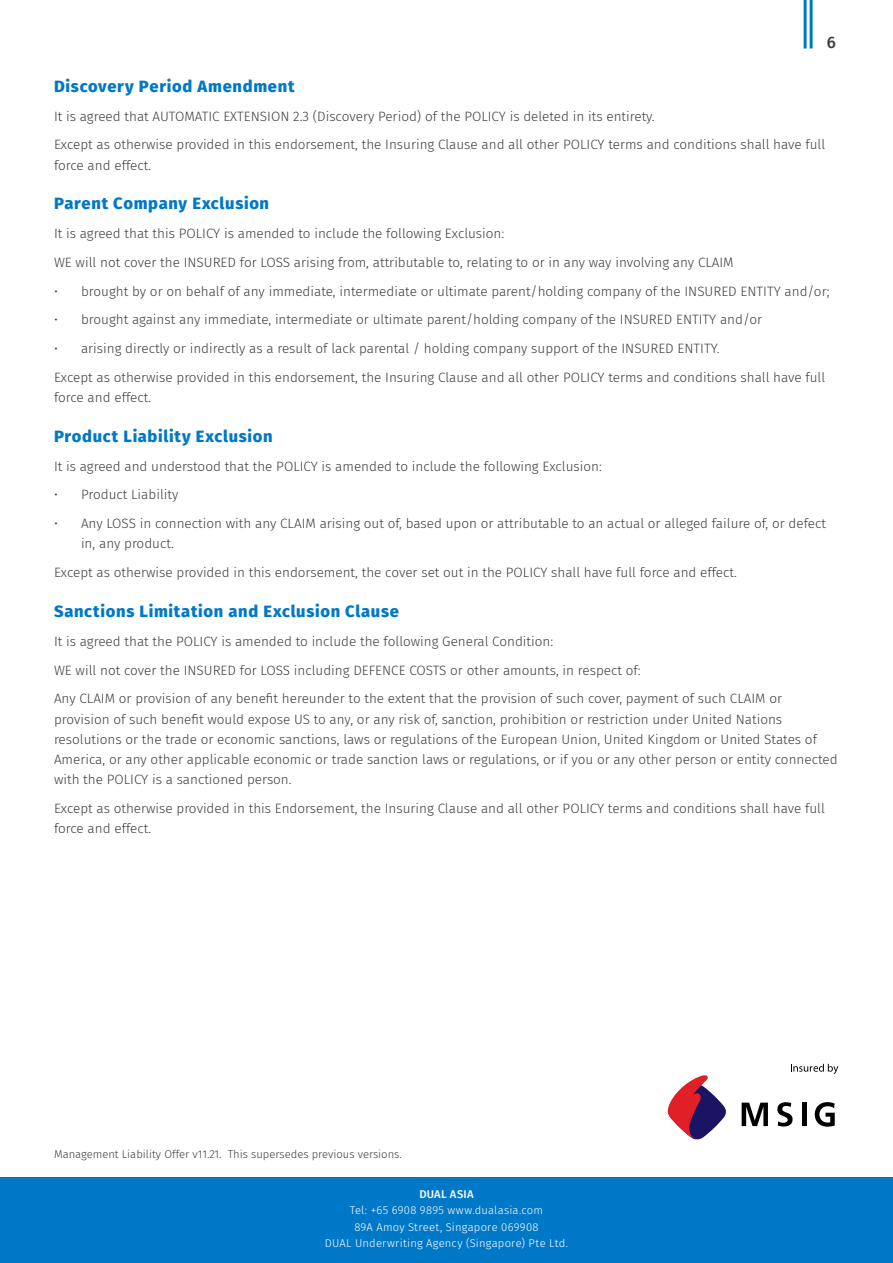
<style>
.page{position:relative;width:893px;height:1263px;background:#fff}
.page>*{position:absolute;margin:0;border:0;box-sizing:border-box;transform-origin:0 0}
.Blue_Heading{font:800 16.5px "Fira Sans";letter-spacing:.04em;color:#0078c8}
.t1{font:500 16.5px "Fira Sans";color:#3c3c3c}
.Body{font:300 13.5px/20.2px "Fira Sans";color:#3c3c3c}
.t2{font:300 11.25px "Fira Sans";letter-spacing:.02em;color:#fff}
.Body-2{font:300 11.25px "Fira Sans";color:#3c3c3c}
.t3{font:500 11.25px "Fira Sans";letter-spacing:.02em;color:#fff}
</style>
<div class="page">
<hr style="left:810px;top:0;width:3px;height:49px;background:#0078c8">
<hr style="left:804px;top:0;width:3px;height:49px;background:#0078c8">
<svg style="left:742px;top:1102px;width:26px;height:24px"></svg>
<svg style="left:777px;top:1102px;width:16px;height:24px"></svg>
<div style="left:802px;top:1102px;width:5px;height:24px;background:#000"></div>
<svg style="left:815px;top:1102px;width:20px;height:25px"></svg>
<svg style="left:667px;top:1075px;width:59px;height:65px"></svg>
<svg style="left:791px;top:1064px;width:47px;height:10px"></svg>
<div style="left:0;top:1178px;width:893px;height:85px;background:#0078c8"></div>
<p class="t1" style="left:827px;top:29px;width:11px">6</p>
<p class="Blue_Heading" style="left:54px;top:72px;width:242px">Discovery Period Amendment</p>
<p class="Body" style="left:54px;top:106px;width:602px">It is agreed that AUTOMATIC EXTENSION 2.3 (Discovery Period) of the POLICY is deleted in its entirety.</p>
<p class="Body" style="left:54px;top:134px;width:773px">Except as otherwise provided in this endorsement, the Insuring Clause and all other POLICY terms and conditions shall have full force and effect.</p>
<p class="Blue_Heading" style="left:54px;top:189px;width:217px">Parent Company Exclusion</p>
<p class="Body" style="left:54px;top:223px;width:452px">It is agreed that this POLICY is amended to include the following Exclusion:</p>
<p class="Body" style="left:54px;top:252px;width:681px">WE will not cover the INSURED for LOSS arising from, attributable to, relating to or in any way involving any CLAIM</p>
<p class="Body" style="left:54px;top:281px;width:777px">• brought by or on behalf of any immediate, intermediate or ultimate parent/holding company of the INSURED ENTITY and/or;</p>
<p class="Body" style="left:54px;top:309px;width:710px">• brought against any immediate, intermediate or ultimate parent/holding company of the INSURED ENTITY and/or</p>
<p class="Body" style="left:54px;top:338px;width:667px">• arising directly or indirectly as a result of lack parental / holding company support of the INSURED ENTITY.</p>
<p class="Body" style="left:54px;top:367px;width:773px">Except as otherwise provided in this endorsement, the Insuring Clause and all other POLICY terms and conditions shall have full force and effect.</p>
<p class="Blue_Heading" style="left:54px;top:422px;width:220px">Product Liability Exclusion</p>
<p class="Body" style="left:54px;top:456px;width:549px">It is agreed and understood that the POLICY is amended to include the following Exclusion:</p>
<p class="Body" style="left:54px;top:484px;width:126px">• Product Liability</p>
<p class="Body" style="left:81px;top:513px;width:746px;text-indent:-27px">• Any LOSS in connection with any CLAIM arising out of, based upon or attributable to an actual or alleged failure of, or defect in, any product.</p>
<p class="Body" style="left:54px;top:562px;width:684px">Except as otherwise provided in this endorsement, the cover set out in the POLICY shall have full force and effect.</p>
<p class="Blue_Heading" style="left:54px;top:597px;width:346px">Sanctions Limitation and Exclusion Clause</p>
<p class="Body" style="left:54px;top:631px;width:501px">It is agreed that the POLICY is amended to include the following General Condition:</p>
<p class="Body" style="left:54px;top:660px;width:588px">WE will not cover the INSURED for LOSS including DEFENCE COSTS or other amounts, in respect of:</p>
<p class="Body" style="left:54px;top:688px;width:785px">Any CLAIM or provision of any benefit hereunder to the extent that the provision of such cover, payment of such CLAIM or provision of such benefit would expose US to any, or any risk of, sanction, prohibition or restriction under United Nations resolutions or the trade or economic sanctions, laws or regulations of the European Union, United Kingdom or United States of America, or any other applicable economic or trade sanction laws or regulations, or if you or any other person or entity connected with the POLICY is a sanctioned person.</p>
<p class="Body" style="left:54px;top:798px;width:772px">Except as otherwise provided in this Endorsement, the Insuring Clause and all other POLICY terms and conditions shall have full force and effect.</p>
<p class="Body-2" style="left:54px;top:1146px;width:349px">Management Liability Offer v11.21. This supersedes previous versions.</p>
<p class="t3" style="left:419px;top:1185px;width:56px">DUAL ASIA</p>
<p class="t2" style="left:350px;top:1202px;width:195px">Tel: +65 6908 9895 www.dualasia.com</p>
<p class="t2" style="left:354px;top:1219px;width:186px">89A Amoy Street, Singapore 069908</p>
<p class="t2" style="left:325px;top:1235px;width:245px">DUAL Underwriting Agency (Singapore) Pte Ltd.</p>
</div>
